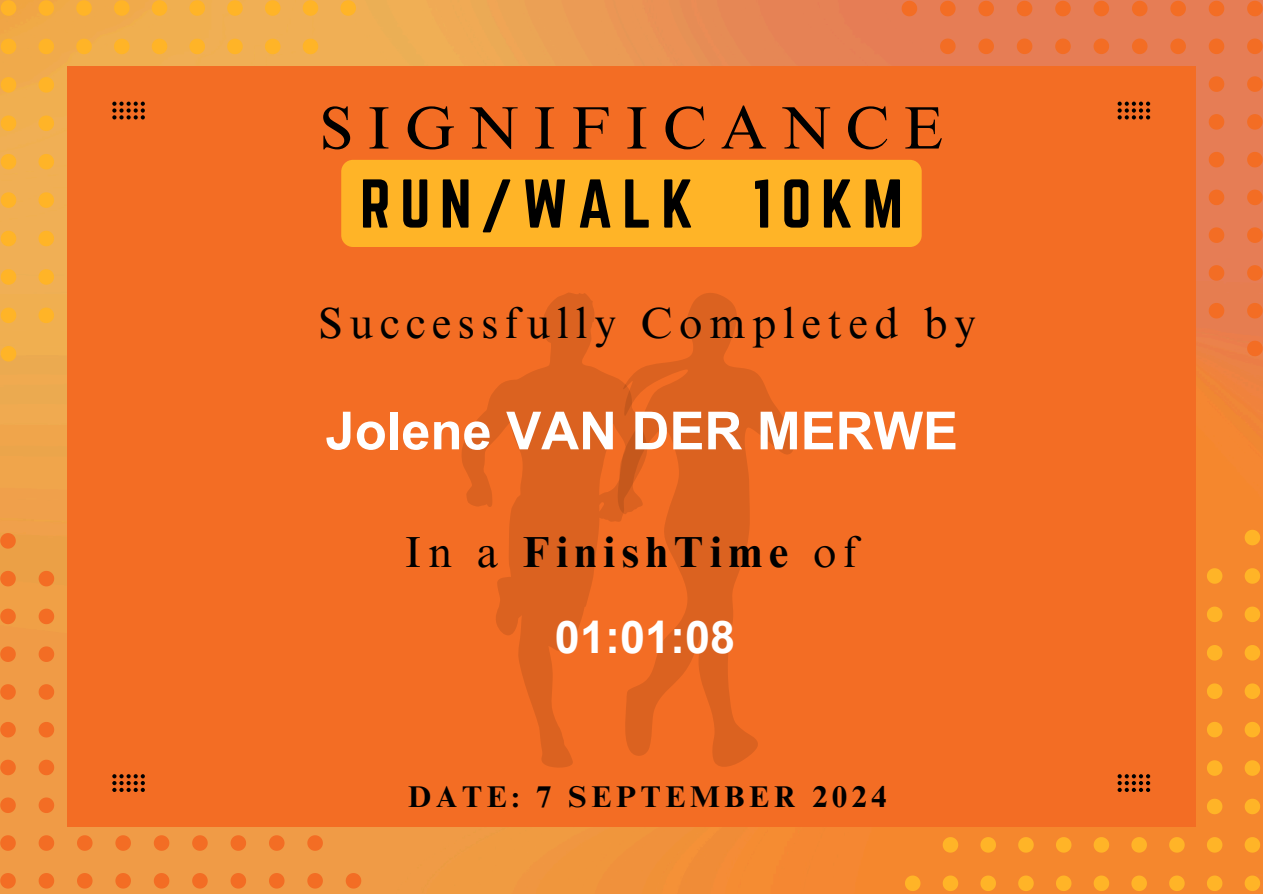
<style>
.page{position:relative;width:1263px;height:894px;background:#fff}
.page>*{position:absolute;margin:0;border:0;box-sizing:border-box;transform-origin:0 0}
.t1{font:60.3px "Norwester";letter-spacing:.155em;color:#000}
.t2{font:60px "Times NRMT Pro";letter-spacing:.245em;color:#000}
.t3{font:700 52.5px "Arial";color:#fff}
.t4{font:700 45px "Arial";color:#fff}
.t5{font:43.5px "Times NRMT Pro";letter-spacing:.155em;color:#000}
.t6{font:700 43.5px "Times NRMT Pro";letter-spacing:.155em;color:#000}
.t7{font:700 30px "Times NRMT Pro";letter-spacing:.155em;color:#000}
.s1{font-weight:400}
</style>
<div class="page">
<img style="left:0;top:0;width:1263px;height:893px">
<svg style="left:1247px;top:340px;width:16px;height:16px"></svg>
<svg style="left:1247px;top:303px;width:16px;height:15px"></svg>
<svg style="left:1209px;top:303px;width:15px;height:15px"></svg>
<svg style="left:1247px;top:265px;width:16px;height:15px"></svg>
<svg style="left:1209px;top:265px;width:15px;height:15px"></svg>
<svg style="left:1247px;top:227px;width:16px;height:16px"></svg>
<svg style="left:1209px;top:227px;width:15px;height:16px"></svg>
<svg style="left:1247px;top:189px;width:16px;height:16px"></svg>
<svg style="left:1209px;top:189px;width:15px;height:16px"></svg>
<svg style="left:1247px;top:152px;width:16px;height:15px"></svg>
<svg style="left:1209px;top:152px;width:15px;height:15px"></svg>
<svg style="left:1247px;top:114px;width:16px;height:16px"></svg>
<svg style="left:1209px;top:114px;width:15px;height:16px"></svg>
<svg style="left:1247px;top:76px;width:16px;height:16px"></svg>
<svg style="left:1209px;top:76px;width:15px;height:16px"></svg>
<svg style="left:1247px;top:39px;width:16px;height:15px"></svg>
<svg style="left:1209px;top:39px;width:15px;height:15px"></svg>
<svg style="left:1170px;top:39px;width:16px;height:15px"></svg>
<svg style="left:1132px;top:39px;width:15px;height:15px"></svg>
<svg style="left:1093px;top:39px;width:16px;height:15px"></svg>
<svg style="left:1055px;top:39px;width:16px;height:15px"></svg>
<svg style="left:1017px;top:39px;width:15px;height:15px"></svg>
<svg style="left:978px;top:39px;width:16px;height:15px"></svg>
<svg style="left:940px;top:39px;width:16px;height:15px"></svg>
<svg style="left:1247px;top:1px;width:16px;height:15px"></svg>
<svg style="left:1209px;top:1px;width:15px;height:15px"></svg>
<svg style="left:1170px;top:1px;width:16px;height:15px"></svg>
<svg style="left:1132px;top:1px;width:15px;height:15px"></svg>
<svg style="left:1093px;top:1px;width:16px;height:15px"></svg>
<svg style="left:1055px;top:1px;width:16px;height:15px"></svg>
<svg style="left:1017px;top:1px;width:15px;height:15px"></svg>
<svg style="left:978px;top:1px;width:16px;height:15px"></svg>
<svg style="left:940px;top:1px;width:16px;height:15px"></svg>
<svg style="left:902px;top:1px;width:15px;height:15px"></svg>
<svg style="left:340px;top:0;width:16px;height:16px"></svg>
<svg style="left:303px;top:0;width:15px;height:16px"></svg>
<svg style="left:303px;top:39px;width:15px;height:15px"></svg>
<svg style="left:265px;top:0;width:15px;height:16px"></svg>
<svg style="left:265px;top:39px;width:15px;height:15px"></svg>
<svg style="left:227px;top:0;width:16px;height:16px"></svg>
<svg style="left:227px;top:39px;width:16px;height:15px"></svg>
<svg style="left:189px;top:0;width:16px;height:16px"></svg>
<svg style="left:189px;top:39px;width:16px;height:15px"></svg>
<svg style="left:152px;top:0;width:15px;height:16px"></svg>
<svg style="left:152px;top:39px;width:15px;height:15px"></svg>
<svg style="left:114px;top:0;width:16px;height:16px"></svg>
<svg style="left:114px;top:39px;width:16px;height:15px"></svg>
<svg style="left:76px;top:0;width:16px;height:16px"></svg>
<svg style="left:76px;top:39px;width:16px;height:15px"></svg>
<svg style="left:39px;top:0;width:15px;height:16px"></svg>
<svg style="left:39px;top:39px;width:15px;height:15px"></svg>
<svg style="left:39px;top:77px;width:15px;height:16px"></svg>
<svg style="left:39px;top:115px;width:15px;height:16px"></svg>
<svg style="left:39px;top:154px;width:15px;height:15px"></svg>
<svg style="left:39px;top:192px;width:15px;height:16px"></svg>
<svg style="left:39px;top:231px;width:15px;height:15px"></svg>
<svg style="left:39px;top:269px;width:15px;height:15px"></svg>
<svg style="left:39px;top:307px;width:15px;height:16px"></svg>
<svg style="left:1px;top:0;width:15px;height:16px"></svg>
<svg style="left:1px;top:39px;width:15px;height:15px"></svg>
<svg style="left:1px;top:77px;width:15px;height:16px"></svg>
<svg style="left:1px;top:115px;width:15px;height:16px"></svg>
<svg style="left:1px;top:154px;width:15px;height:15px"></svg>
<svg style="left:1px;top:192px;width:15px;height:16px"></svg>
<svg style="left:1px;top:231px;width:15px;height:15px"></svg>
<svg style="left:1px;top:269px;width:15px;height:15px"></svg>
<svg style="left:1px;top:307px;width:15px;height:16px"></svg>
<svg style="left:1px;top:346px;width:15px;height:15px"></svg>
<svg style="left:905px;top:875px;width:15px;height:15px"></svg>
<svg style="left:943px;top:875px;width:15px;height:15px"></svg>
<svg style="left:943px;top:836px;width:15px;height:16px"></svg>
<svg style="left:980px;top:875px;width:16px;height:15px"></svg>
<svg style="left:980px;top:836px;width:16px;height:16px"></svg>
<svg style="left:1018px;top:875px;width:16px;height:15px"></svg>
<svg style="left:1018px;top:836px;width:16px;height:16px"></svg>
<svg style="left:1056px;top:875px;width:15px;height:15px"></svg>
<svg style="left:1056px;top:836px;width:15px;height:16px"></svg>
<svg style="left:1094px;top:875px;width:15px;height:15px"></svg>
<svg style="left:1094px;top:836px;width:15px;height:16px"></svg>
<svg style="left:1131px;top:875px;width:16px;height:15px"></svg>
<svg style="left:1131px;top:836px;width:16px;height:16px"></svg>
<svg style="left:1169px;top:875px;width:16px;height:15px"></svg>
<svg style="left:1169px;top:836px;width:16px;height:16px"></svg>
<svg style="left:1207px;top:875px;width:15px;height:15px"></svg>
<svg style="left:1207px;top:836px;width:15px;height:16px"></svg>
<svg style="left:1207px;top:798px;width:15px;height:16px"></svg>
<svg style="left:1207px;top:760px;width:15px;height:15px"></svg>
<svg style="left:1207px;top:721px;width:15px;height:16px"></svg>
<svg style="left:1207px;top:683px;width:15px;height:15px"></svg>
<svg style="left:1207px;top:644px;width:15px;height:16px"></svg>
<svg style="left:1207px;top:606px;width:15px;height:16px"></svg>
<svg style="left:1207px;top:568px;width:15px;height:15px"></svg>
<svg style="left:1245px;top:875px;width:15px;height:15px"></svg>
<svg style="left:1245px;top:836px;width:15px;height:16px"></svg>
<svg style="left:1245px;top:798px;width:15px;height:16px"></svg>
<svg style="left:1245px;top:760px;width:15px;height:15px"></svg>
<svg style="left:1245px;top:721px;width:15px;height:16px"></svg>
<svg style="left:1245px;top:683px;width:15px;height:15px"></svg>
<svg style="left:1245px;top:644px;width:15px;height:16px"></svg>
<svg style="left:1245px;top:606px;width:15px;height:16px"></svg>
<svg style="left:1245px;top:568px;width:15px;height:15px"></svg>
<svg style="left:1245px;top:529px;width:15px;height:16px"></svg>
<svg style="left:0;top:533px;width:16px;height:15px"></svg>
<svg style="left:0;top:570px;width:16px;height:16px"></svg>
<svg style="left:39px;top:570px;width:15px;height:16px"></svg>
<svg style="left:0;top:608px;width:16px;height:16px"></svg>
<svg style="left:39px;top:608px;width:15px;height:16px"></svg>
<svg style="left:0;top:646px;width:16px;height:15px"></svg>
<svg style="left:39px;top:646px;width:15px;height:15px"></svg>
<svg style="left:0;top:684px;width:16px;height:15px"></svg>
<svg style="left:39px;top:684px;width:15px;height:15px"></svg>
<svg style="left:0;top:721px;width:16px;height:16px"></svg>
<svg style="left:39px;top:721px;width:15px;height:16px"></svg>
<svg style="left:0;top:759px;width:16px;height:16px"></svg>
<svg style="left:39px;top:759px;width:15px;height:16px"></svg>
<svg style="left:0;top:797px;width:16px;height:15px"></svg>
<svg style="left:39px;top:797px;width:15px;height:15px"></svg>
<svg style="left:0;top:835px;width:16px;height:15px"></svg>
<svg style="left:39px;top:835px;width:15px;height:15px"></svg>
<svg style="left:77px;top:835px;width:16px;height:15px"></svg>
<svg style="left:115px;top:835px;width:16px;height:15px"></svg>
<svg style="left:154px;top:835px;width:15px;height:15px"></svg>
<svg style="left:192px;top:835px;width:16px;height:15px"></svg>
<svg style="left:231px;top:835px;width:15px;height:15px"></svg>
<svg style="left:269px;top:835px;width:15px;height:15px"></svg>
<svg style="left:307px;top:835px;width:16px;height:15px"></svg>
<svg style="left:0;top:872px;width:16px;height:16px"></svg>
<svg style="left:39px;top:872px;width:15px;height:16px"></svg>
<svg style="left:77px;top:872px;width:16px;height:16px"></svg>
<svg style="left:115px;top:872px;width:16px;height:16px"></svg>
<svg style="left:154px;top:872px;width:15px;height:16px"></svg>
<svg style="left:192px;top:872px;width:16px;height:16px"></svg>
<svg style="left:231px;top:872px;width:15px;height:16px"></svg>
<svg style="left:269px;top:872px;width:15px;height:16px"></svg>
<svg style="left:307px;top:872px;width:16px;height:16px"></svg>
<svg style="left:346px;top:872px;width:15px;height:16px"></svg>
<div style="left:67px;top:66px;width:1129px;height:761px;background:#f36d24"></div>
<svg style="left:112px;top:774px;width:33px;height:17px"></svg>
<svg style="left:112px;top:102px;width:33px;height:18px"></svg>
<svg style="left:1117px;top:774px;width:33px;height:17px"></svg>
<svg style="left:1117px;top:102px;width:33px;height:18px"></svg>
<svg style="left:462px;top:292px;width:155px;height:475px"></svg>
<svg style="left:617px;top:293px;width:177px;height:474px"></svg>
<div style="left:341px;top:160px;width:581px;height:87px;background:#ffb427;border-radius:12px"></div>
<p class="t2" style="left:320px;top:105px;width:625px">SIGNIFICANCE</p>
<p class="t1" style="left:360px;top:167px;width:545px">RUN/WALK 10KM</p>
<p class="t5" style="left:319px;top:307px;width:659px">Successfully Completed by</p>
<p class="t3" style="left:326px;top:401px;width:634px">Jolene VAN DER MERWE</p>
<h1 class="t6" style="left:405px;top:535px;width:455px"><span class="s1">In a</span> FinishTime <span class="s1">of</span></h1>
<p class="t4" style="left:555px;top:611px;width:182px">01:01:08</p>
<h1 class="t7" style="left:408px;top:785px;width:480px">DATE: 7 SEPTEMBER 2024</h1>
</div>
